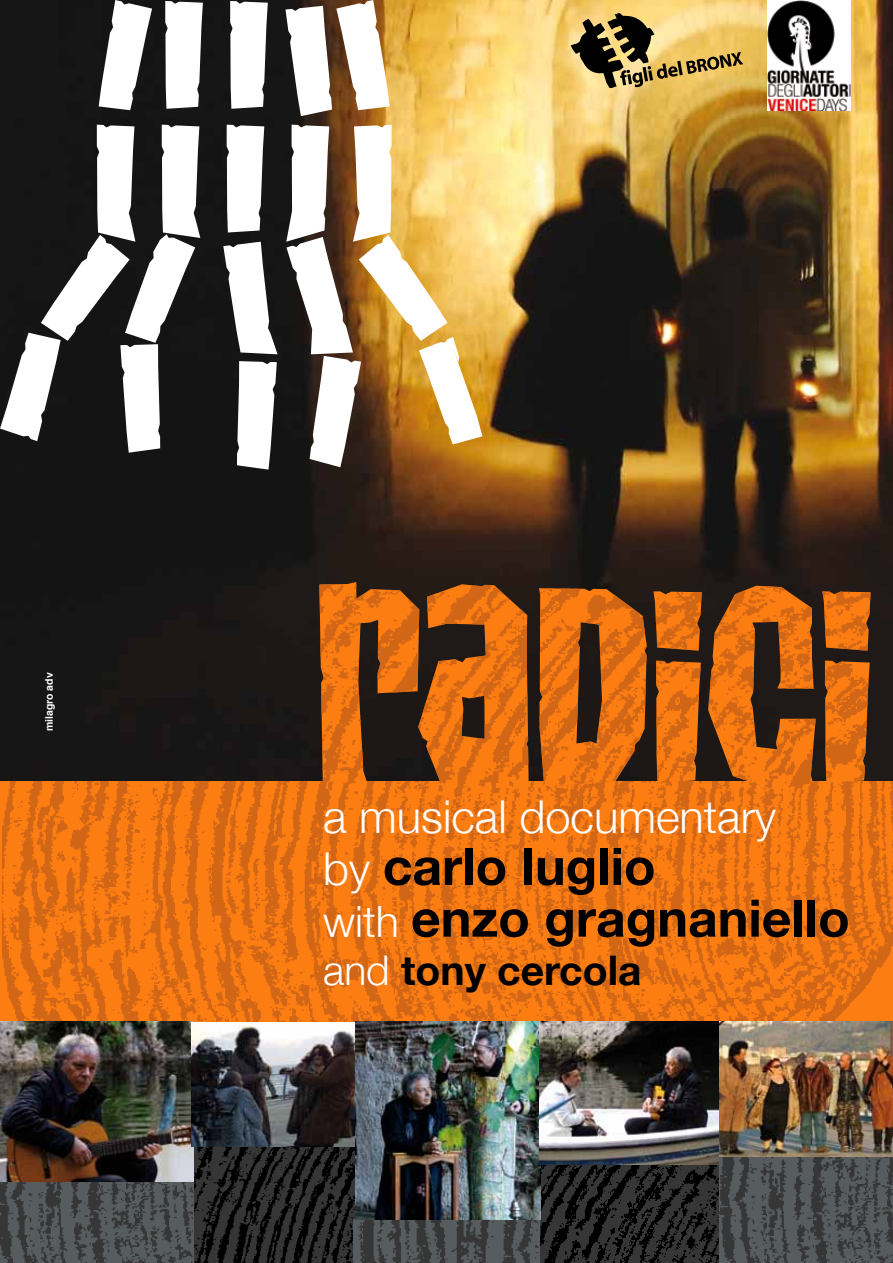
<style>
.page{position:relative;width:893px;height:1263px;background:#fff}
.page>*{position:absolute;margin:0;border:0;box-sizing:border-box;transform-origin:0 0}
.t1{font:700 51.75px/51.8px "Helvetica Neue";color:#000}
.t2{font:300 45.3px "Helvetica Neue";color:#fff}
.t3{font:700 40.8px "Helvetica Neue";color:#000}
.t4{font:700 10.5px "Helvetica";color:#fff}
.s1{font-weight:300;font-size:45.3px;color:#fff}
.s2{font-weight:300;font-size:43.05px;color:#fff}
.s3{font-weight:300;color:#fff}
</style>
<div class="page">
<img style="left:193px;top:1146px;width:161px;height:117px">
<img style="left:540px;top:1164px;width:179px;height:99px">
<img style="left:720px;top:1157px;width:173px;height:106px">
<img style="left:354px;top:1062px;width:186px;height:201px">
<img style="left:0;top:1062px;width:193px;height:201px">
<svg style="left:0;top:780px;width:893px;height:282px;background:#e37419"></svg>
<img style="left:2px;top:780px;width:473px;height:267px">
<img style="left:719px;top:1022px;width:174px;height:135px">
<img style="left:191px;top:1023px;width:167px;height:123px">
<img style="left:539px;top:1022px;width:180px;height:142px">
<img style="left:0;top:0;width:893px;height:780px">
<svg style="left:99px;top:0;width:53px;height:110px"></svg>
<svg style="left:165px;top:1px;width:38px;height:108px"></svg>
<svg style="left:230px;top:1px;width:38px;height:108px"></svg>
<svg style="left:227px;top:125px;width:37px;height:107px"></svg>
<svg style="left:223px;top:242px;width:55px;height:112px"></svg>
<svg style="left:0;top:125px;width:200px;height:328px"></svg>
<svg style="left:237px;top:361px;width:40px;height:109px"></svg>
<svg style="left:285px;top:0;width:105px;height:116px"></svg>
<svg style="left:286px;top:125px;width:196px;height:342px"></svg>
<svg style="left:571px;top:13px;width:172px;height:75px;background:#b09658"></svg>
<svg style="left:319px;top:582px;width:212px;height:207px;background:#9e5114"></svg>
<img style="left:418px;top:584px;width:113px;height:205px">
<img style="left:539px;top:588px;width:108px;height:198px">
<img style="left:653px;top:591px;width:49px;height:192px">
<img style="left:708px;top:586px;width:108px;height:204px">
<svg style="left:870px;top:591px;width:1px;height:192px"></svg>
<img style="left:822px;top:591px;width:48px;height:192px">
<img style="left:767px;top:0;width:83px;height:110px">
<p class="t4" style="left:41px;top:731px;width:60px;rotate:-90deg">milagro adv</p>
<p class="t2" style="left:323px;top:789px;width:454px">a musical documentary</p>
<p class="t1" style="left:323px;top:839px;width:528px"><span class="s1">by</span> carlo luglio<br><span class="s2">with</span> enzo gragnaniello</p>
<p class="t3" style="left:323px;top:945px;width:320px"><span class="s3">and</span> tony cercola</p>
</div>
